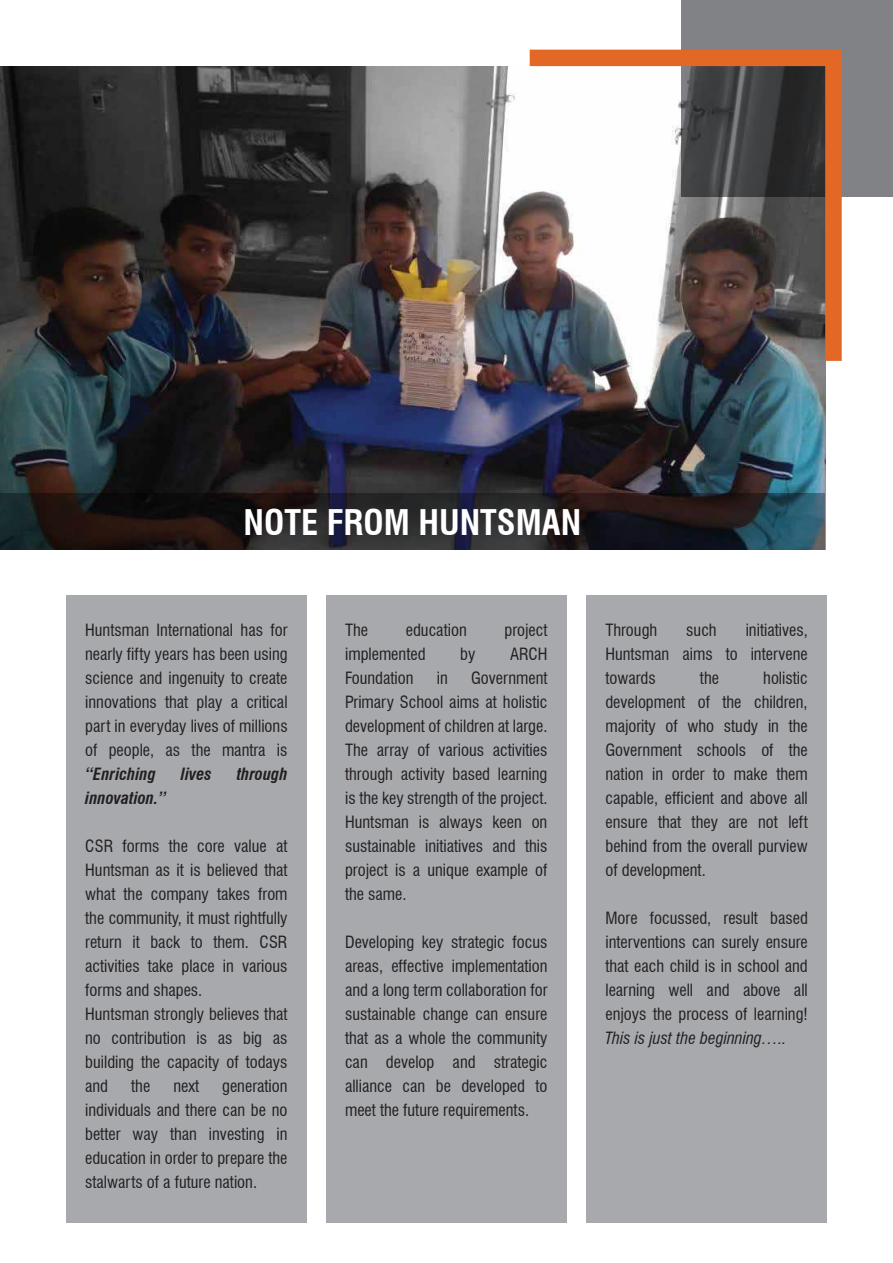
<style>
.page{position:relative;width:893px;height:1263px;background:#fff}
.page>*{position:absolute;margin:0;border:0;box-sizing:border-box;transform-origin:0 0}
.t1{font:700 condensed 34.5px "Swiss 721 BT";color:#fff}
.t2{font:condensed 16.5px/24px "Swiss 721 BT";color:#231f20;text-align:justify}
.t3{font:italic 700 condensed 16.5px "Swiss 721 BT";color:#231f20}
.t4{font:italic condensed 16.5px "Swiss 721 BT";color:#231f20}
</style>
<div class="page">
<img style="left:0;top:66px;width:825px;height:427px">
<div style="left:681px;top:0;width:212px;height:197px;background:#808285"></div>
<svg style="left:530px;top:50px;width:312px;height:311px"></svg>
<div style="left:66px;top:595px;width:240px;height:628px;background:#a7a9ac"></div>
<div style="left:326px;top:595px;width:240px;height:628px;background:#a7a9ac"></div>
<div style="left:587px;top:595px;width:240px;height:628px;background:#a7a9ac"></div>
<svg style="left:0;top:493px;width:825px;height:57px;background:#212125"></svg>
<h1 class="t1" style="left:244px;top:502px;width:339px">NOTE FROM HUNTSMAN</h1>
<p class="t2" style="left:85px;top:617px;width:204px">Huntsman International has for nearly fifty years has been using science and ingenuity to create innovations that play a critical part in everyday lives of millions of people, as the mantra is</p>
<p class="t3" style="left:85px;top:764px;width:72px">“Enriching</p>
<p class="t3" style="left:181px;top:764px;width:32px">lives</p>
<p class="t3" style="left:237px;top:764px;width:52px">through</p>
<p class="t3" style="left:85px;top:788px;width:83px">innovation.”</p>
<p class="t2" style="left:85px;top:834px;width:204px;text-align:left">CSR forms the core value at<br>Huntsman as it is believed that what the company takes from the community, it must rightfully return it back to them. CSR activities take place in various forms and shapes.<br>Huntsman strongly believes that no contribution is as big as building the capacity of todays and</p>
<p class="t2" style="left:85px;top:1074px;width:204px;text-indent:137px">generation individuals and there can be no better way than investing in education in order to prepare the stalwarts of a future nation.</p>
<p class="t2" style="left:131px;top:1074px;width:21px">the</p>
<p class="t2" style="left:173px;top:1074px;width:27px">next</p>
<p class="t2" style="left:345px;top:618px;width:25px">The</p>
<p class="t2" style="left:406px;top:618px;width:62px">education</p>
<p class="t2" style="left:504px;top:618px;width:44px">project</p>
<p class="t2" style="left:345px;top:642px;width:82px">implemented</p>
<p class="t2" style="left:460px;top:642px;width:17px">by</p>
<p class="t2" style="left:510px;top:642px;width:39px">ARCH</p>
<p class="t2" style="left:345px;top:666px;width:70px">Foundation</p>
<p class="t2" style="left:437px;top:666px;width:13px">in</p>
<p class="t2" style="left:345px;top:666px;width:204px;text-indent:126px">Government Primary School aims at holistic development of children at large.<br>The array of various activities through activity based learning is the key strength of the project.<br>Huntsman is always keen on sustainable initiatives and this project is a unique example of the same.</p>
<p class="t2" style="left:345px;top:930px;width:204px">Developing key strategic focus areas, effective implementation and a long term collaboration for sustainable change can ensure that as a whole the community can develop and strategic alliance can be developed to meet the future requirements.</p>
<p class="t2" style="left:605px;top:618px;width:204px;text-indent:140px">initiatives, Huntsman aims to intervene towards</p>
<p class="t2" style="left:605px;top:618px;width:53px">Through</p>
<p class="t2" style="left:686px;top:618px;width:32px">such</p>
<p class="t2" style="left:605px;top:666px;width:204px;text-indent:158px">holistic development of the children, majority of who study in the Government schools of the nation in order to make them capable, efficient and above all ensure that they are not left behind from the overall purview of development.</p>
<p class="t2" style="left:605px;top:906px;width:204px">More focussed, result based interventions can surely ensure that each child is in school and learning well and above all enjoys the process of learning!</p>
<p class="t4" style="left:605px;top:1028px;width:183px">This is just the beginning…..</p>
<p class="t2" style="left:700px;top:666px;width:21px">the</p>
</div>
